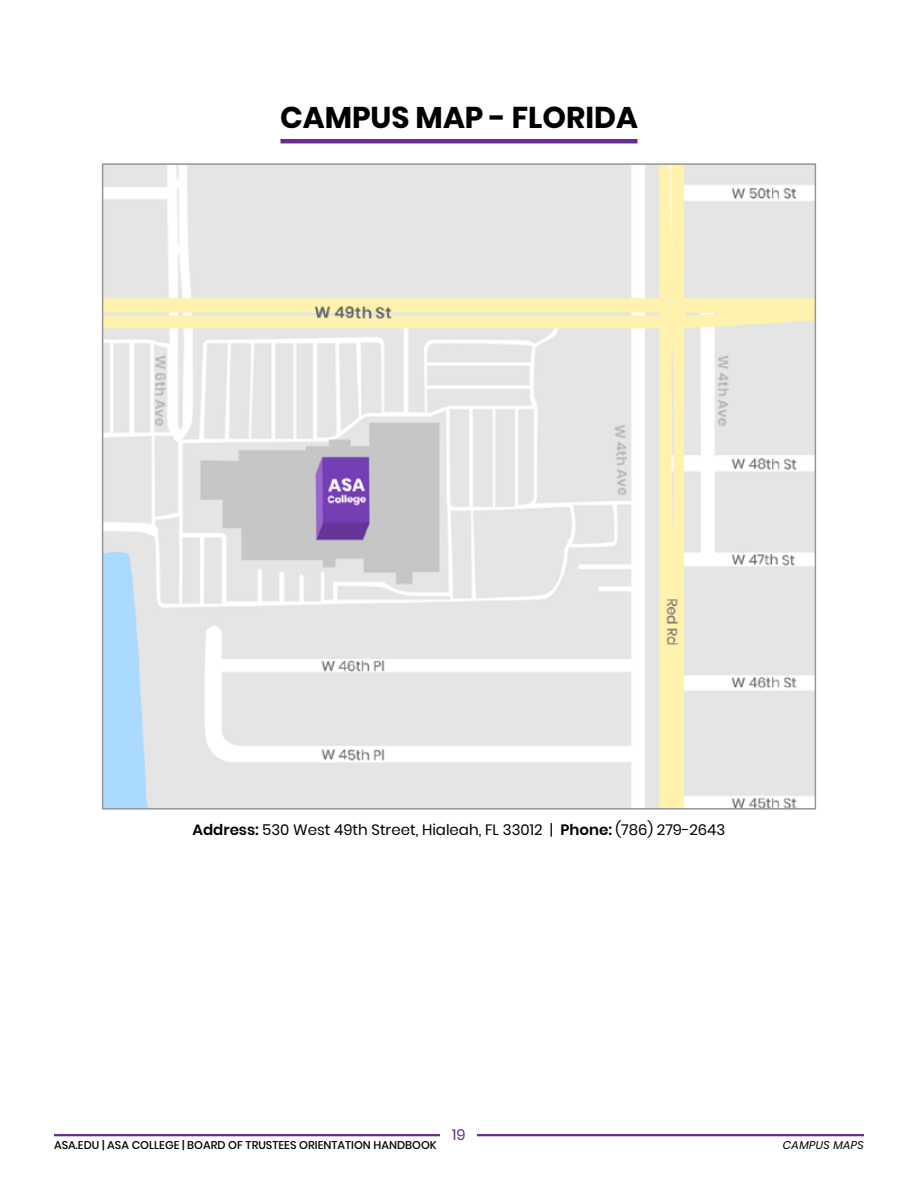
<style>
.page{position:relative;width:918px;height:1188px;background:#fff}
.page>*{position:absolute;margin:0;border:0;box-sizing:border-box;transform-origin:0 0}
.t1{font:700 30px "Poppins";color:#000}
.t2{font:15px "Poppins";color:#000}
.t3{font:15px "Poppins";color:#6a2c91}
.t4{font:500 11.25px "Poppins";color:#000}
.t5{font:italic 11.25px "Poppins";letter-spacing:.025em;color:#000}
.s1{font-weight:600}
</style>
<div class="page">
<hr style="left:54px;top:1134px;width:810px;height:2px;background:#6a2c91">
<div style="left:441px;top:1124px;width:36px;height:20px;background:#fff"></div>
<img style="left:105px;top:166px;width:708px;height:641px">
<hr style="left:280px;top:139px;width:358px;height:4px;background:#6a2c91">
<h1 class="t1" style="left:280px;top:100px;width:359px">CAMPUS MAP - FLORIDA</h1>
<p class="t2" style="left:193px;top:821px;width:534px"><span class="s1">Address:</span> 530 West 49th Street, Hialeah, FL 33012 | <span class="s1">Phone:</span> (786) 279-2643</p>
<p class="t4" style="left:54px;top:1139px;width:384px">ASA.EDU | ASA COLLEGE | BOARD OF TRUSTEES ORIENTATION HANDBOOK</p>
<p class="t3" style="left:452px;top:1126px;width:15px">19</p>
<p class="t5" style="left:783px;top:1139px;width:83px">CAMPUS MAPS</p>
</div>
